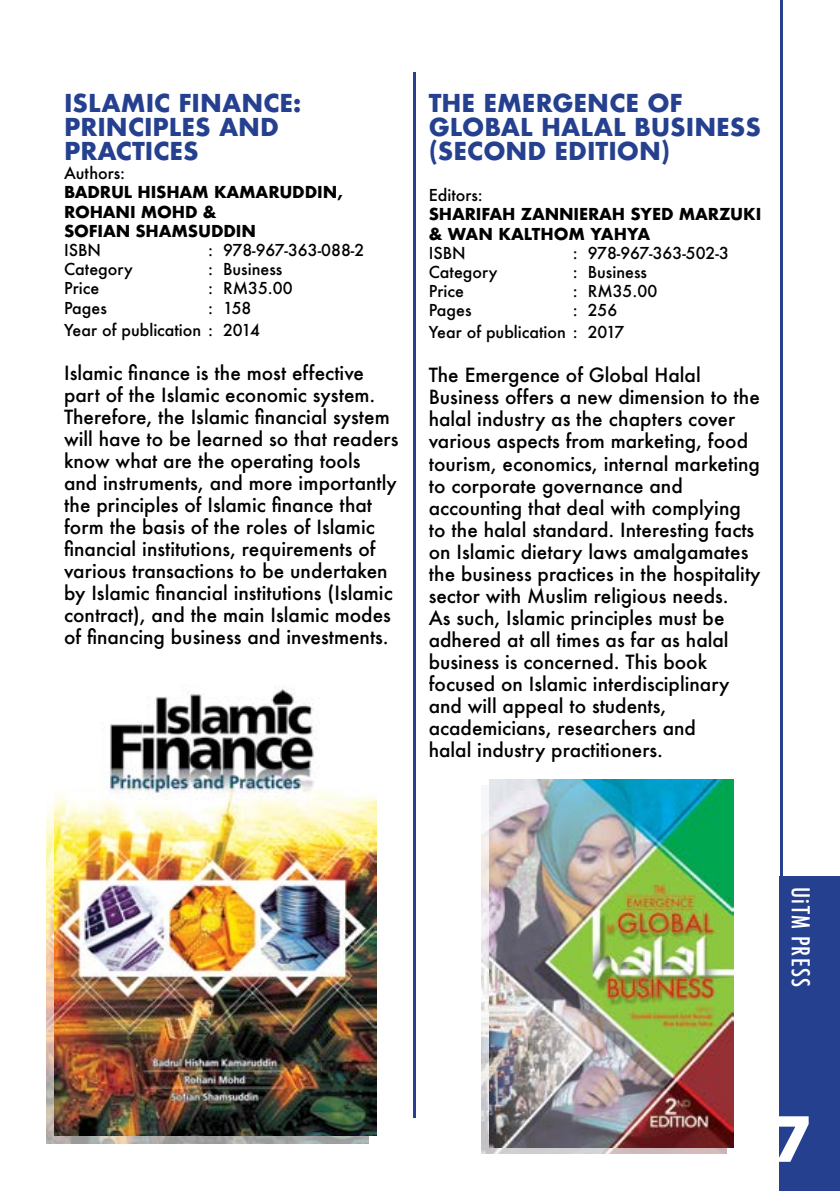
<style>
.page{position:relative;width:840px;height:1191px;background:#fff}
.page>*{position:absolute;margin:0;border:0;box-sizing:border-box;transform-origin:0 0}
.t1{font:900 70px "Myriad Pro";color:#fff}
.t2{font:700 24px/24px "Futura";color:#25408f}
.t3{font:500 condensed 24px "Futura";letter-spacing:.05em;color:#fff}
.t4{font:500 19px/22px "Futura";color:#000}
.t5{font:500 16px/22px "Futura";color:#000}
.t6{font:700 16px/19.2px "Futura";letter-spacing:-.01em;color:#000}
</style>
<div class="page">
<div style="left:779px;top:876px;width:60px;height:315px;background:#25408f"></div>
<hr style="left:779px;top:0;width:2px;height:1191px;background:#25408f">
<img style="left:46px;top:801px;width:322px;height:342px">
<img style="left:55px;top:686px;width:321px;height:449px">
<hr style="left:413px;top:72px;width:2px;height:1045px;background:#25408f">
<img style="left:481px;top:830px;width:244px;height:323px">
<img style="left:489px;top:779px;width:244px;height:368px">
<p class="t2" style="left:64px;top:91px;width:239px">ISLAMIC FINANCE:<br>PRINCIPLES AND<br>PRACTICES</p>
<p class="t5" style="left:64px;top:162px;width:63px">Authors:</p>
<p class="t6" style="left:64px;top:183px;width:280px">BADRUL HISHAM KAMARUDDIN,<br>ROHANI MOHD &amp;<br>SOFIAN SHAMSUDDIN</p>
<p class="t5" style="left:64px;top:239px;width:39px">ISBN</p>
<p class="t5" style="left:208px;top:239px;width:157px">: 978-967-363-088-2</p>
<p class="t5" style="left:64px;top:258px;width:70px">Category</p>
<p class="t5" style="left:208px;top:258px;width:76px">: Business</p>
<p class="t5" style="left:64px;top:277px;width:37px">Price</p>
<p class="t5" style="left:208px;top:277px;width:86px">: RM35.00</p>
<p class="t5" style="left:64px;top:296px;width:44px">Pages</p>
<p class="t5" style="left:64px;top:296px;width:197px;text-indent:144px">: 158<br>Year of publication : 2014</p>
<p class="t4" style="left:64px;top:361px;width:335px">Islamic finance is the most effective part of the Islamic economic system.<br>Therefore, the Islamic financial system will have to be learned so that readers know what are the operating tools and instruments, and more importantly the principles of Islamic finance that form the basis of the roles of Islamic financial institutions, requirements of various transactions to be undertaken by Islamic financial institutions (Islamic contract), and the main Islamic modes of financing business and investments.</p>
<p class="t2" style="left:428px;top:91px;width:333px">THE EMERGENCE OF<br>GLOBAL HALAL BUSINESS (SECOND EDITION)</p>
<p class="t5" style="left:428px;top:184px;width:56px">Editors:</p>
<p class="t6" style="left:428px;top:205px;width:334px">SHARIFAH ZANNIERAH SYED MARZUKI &amp; WAN KALTHOM YAHYA</p>
<p class="t5" style="left:428px;top:242px;width:39px">ISBN</p>
<p class="t5" style="left:572px;top:242px;width:157px">: 978-967-363-502-3</p>
<p class="t5" style="left:428px;top:261px;width:70px">Category</p>
<p class="t5" style="left:572px;top:261px;width:76px">: Business</p>
<p class="t5" style="left:428px;top:280px;width:37px">Price</p>
<p class="t5" style="left:572px;top:280px;width:86px">: RM35.00</p>
<p class="t5" style="left:428px;top:299px;width:44px">Pages</p>
<p class="t5" style="left:428px;top:299px;width:197px;text-indent:144px">: 256<br>Year of publication : 2017</p>
<p class="t4" style="left:428px;top:364px;width:333px">The Emergence of Global Halal Business offers a new dimension to the halal industry as the chapters cover various aspects from marketing, food tourism, economics, internal marketing to corporate governance and accounting that deal with complying to the halal standard. Interesting facts on Islamic dietary laws amalgamates the business practices in the hospitality sector with Muslim religious needs.<br>As such, Islamic principles must be adhered at all times as far as halal business is concerned. This book focused on Islamic interdisciplinary and will appeal to students, academicians, researchers and<br>halal industry practitioners.</p>
<p class="t3" style="left:815px;top:886px;width:101px;rotate:90deg">UiTM PRESS</p>
<h1 class="t1" style="left:771px;top:1091px;width:42px">7</h1>
</div>
